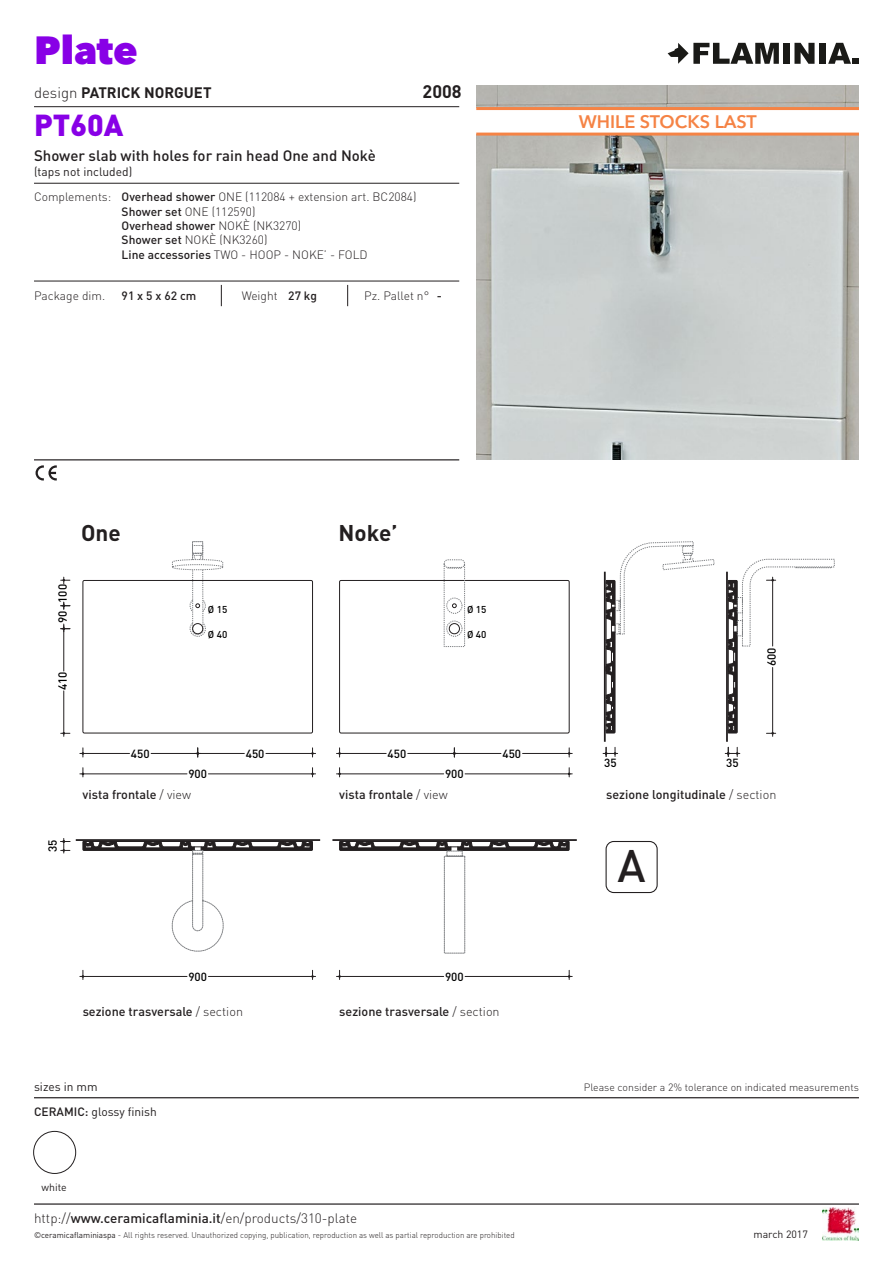
<style>
.page{position:relative;width:893px;height:1263px;background:#fff}
.page>*{position:absolute;margin:0;border:0;box-sizing:border-box;transform-origin:0 0}
.t1{font:500 45px "DIN";color:#231f20}
.t2{font:800 39px "Avenir Next LT Pro";color:#8800e6}
.t3{font:900 30px "DIN";color:#8800e6}
.t4{font:700 22.5px "DIN";color:#231f20}
.t5{font:600 18px "Avenir Next LT Pro";color:#f58345}
.t6{font:700 18px "DIN";color:#231f20}
.t7{font:500 15px "DIN";color:#231f20}
.t8{font:700 15px "DIN";color:#231f20}
.t9{font:300 13.5px "DIN";color:#231f20}
.t10{font:500 12.6px "DIN";color:#231f20}
.t11{font:300 12px/14.4px "DIN";color:#231f20}
.t12{font:12px "DIN";color:#231f20}
.t13{font:500 12px "DIN";color:#231f20}
.t14{font:500 11.7px "DIN";color:#000}
.t15{font:300 10.5px "DIN";color:#231f20}
.t16{font:10.5px "DIN";color:#231f20}
.t17{font:500 9.9px "DIN";color:#000}
.t18{font:300 8.25px "DIN";color:#231f20}
.s1{font-weight:300}
.s2{font-weight:400}
.s3{font-weight:500}
</style>
<div class="page">
<hr style="left:34px;top:1203px;width:825px;height:2px;background:#231f20">
<img style="left:822px;top:1208px;width:37px;height:32px">
<svg style="left:668px;top:43px;width:111px;height:21px"></svg>
<div style="left:783px;top:43px;width:7px;height:21px;background:#1a1a17"></div>
<svg style="left:794px;top:43px;width:20px;height:21px"></svg>
<div style="left:819px;top:43px;width:7px;height:21px;background:#1a1a17"></div>
<svg style="left:828px;top:43px;width:31px;height:21px"></svg>
<hr style="left:34px;top:459px;width:425px;height:1px;background:#231f20">
<hr style="left:34px;top:106px;width:425px;height:1px;background:#231f20">
<hr style="left:34px;top:183px;width:425px;height:1px;background:#231f20">
<svg style="left:36px;top:465px;width:21px;height:15px"></svg>
<hr style="left:76px;top:839px;width:244px;height:2px;background:#231f20">
<hr style="left:726px;top:572px;width:2px;height:170px;background:#231f20">
<svg style="left:83px;top:580px;width:655px;height:271px"></svg>
<svg style="left:606px;top:634px;width:10px;height:99px"></svg>
<svg style="left:83px;top:841px;width:229px;height:111px"></svg>
<svg style="left:172px;top:541px;width:542px;height:93px"></svg>
<svg style="left:340px;top:841px;width:229px;height:112px"></svg>
<hr style="left:64px;top:626px;width:1px;height:45px;background:#231f20">
<hr style="left:64px;top:691px;width:1px;height:45px;background:#231f20">
<svg style="left:61px;top:732px;width:9px;height:2px"></svg>
<svg style="left:61px;top:624px;width:9px;height:8px"></svg>
<svg style="left:61px;top:838px;width:9px;height:15px"></svg>
<svg style="left:603px;top:747px;width:15px;height:9px"></svg>
<svg style="left:725px;top:747px;width:15px;height:9px"></svg>
<svg style="left:61px;top:602px;width:9px;height:7px"></svg>
<svg style="left:61px;top:577px;width:9px;height:7px"></svg>
<hr style="left:80px;top:774px;width:107px;height:1px;background:#231f20">
<hr style="left:208px;top:774px;width:108px;height:1px;background:#231f20">
<svg style="left:82px;top:768px;width:2px;height:9px"></svg>
<svg style="left:311px;top:768px;width:3px;height:9px"></svg>
<hr style="left:80px;top:976px;width:107px;height:1px;background:#231f20">
<hr style="left:208px;top:976px;width:108px;height:1px;background:#231f20">
<svg style="left:82px;top:970px;width:2px;height:9px"></svg>
<svg style="left:311px;top:970px;width:3px;height:9px"></svg>
<hr style="left:80px;top:753px;width:50px;height:1px;background:#231f20">
<hr style="left:151px;top:753px;width:50px;height:1px;background:#231f20">
<svg style="left:82px;top:748px;width:2px;height:9px"></svg>
<hr style="left:266px;top:753px;width:50px;height:1px;background:#231f20">
<hr style="left:195px;top:753px;width:49px;height:1px;background:#231f20">
<svg style="left:311px;top:748px;width:3px;height:9px"></svg>
<svg style="left:196px;top:748px;width:3px;height:9px"></svg>
<hr style="left:336px;top:774px;width:108px;height:1px;background:#231f20">
<hr style="left:465px;top:774px;width:107px;height:1px;background:#231f20">
<svg style="left:338px;top:768px;width:3px;height:9px"></svg>
<svg style="left:568px;top:768px;width:2px;height:9px"></svg>
<hr style="left:336px;top:976px;width:108px;height:1px;background:#231f20">
<hr style="left:465px;top:976px;width:107px;height:1px;background:#231f20">
<svg style="left:338px;top:970px;width:3px;height:9px"></svg>
<svg style="left:568px;top:970px;width:2px;height:9px"></svg>
<hr style="left:772px;top:667px;width:1px;height:69px;background:#231f20">
<hr style="left:336px;top:753px;width:50px;height:1px;background:#231f20">
<hr style="left:408px;top:753px;width:49px;height:1px;background:#231f20">
<svg style="left:338px;top:748px;width:3px;height:9px"></svg>
<hr style="left:523px;top:753px;width:49px;height:1px;background:#231f20">
<hr style="left:451px;top:753px;width:50px;height:1px;background:#231f20">
<svg style="left:568px;top:748px;width:2px;height:9px"></svg>
<svg style="left:453px;top:748px;width:3px;height:9px"></svg>
<div style="left:606px;top:841px;width:52px;height:52px;border:1px solid #231f20;border-radius:8px"></div>
<svg style="left:728px;top:559px;width:107px;height:175px"></svg>
<svg style="left:82px;top:569px;width:231px;height:165px"></svg>
<svg style="left:338px;top:559px;width:232px;height:175px"></svg>
<hr style="left:34px;top:1097px;width:825px;height:1px;background:#231f20">
<hr style="left:34px;top:281px;width:425px;height:1px;background:#231f20">
<svg style="left:221px;top:285px;width:1px;height:21px"></svg>
<svg style="left:347px;top:285px;width:1px;height:21px"></svg>
<img style="left:476px;top:85px;width:383px;height:374px">
<div style="left:33px;top:1131px;width:43px;height:43px;border:1px solid #231f20;border-radius:50%"></div>
<div style="left:476px;top:109px;width:383px;height:25px;background:#fff"></div>
<hr style="left:476px;top:107px;width:383px;height:3px;background:#f58345">
<hr style="left:476px;top:133px;width:383px;height:3px;background:#f58345">
<h2 class="t2" style="left:34px;top:26px;width:105px">Plate</h2>
<p class="t8" style="left:34px;top:82px;width:179px"><span class="s1">design</span> PATRICK NORGUET</p>
<h3 class="t6" style="left:423px;top:79px;width:41px">2008</h3>
<h3 class="t3" style="left:34px;top:105px;width:91px">PT60A</h3>
<p class="t7" style="left:34px;top:146px;width:343px">Shower slab with holes for rain head One and Nokè</p>
<p class="t11" style="left:122px;top:158px;width:296px;line-height:25.7px;text-indent:-88px"><span class="s2">(taps not included)<br></span><span class="s3">Overhead shower</span> ONE (112084 + extension art. BC2084)</p>
<p class="t11" style="left:122px;top:204px;width:248px"><span class="s3">Shower set</span> ONE (112590)<br><span class="s3">Overhead shower</span> NOKÈ (NK3270)<br><span class="s3">Shower set</span> NOKÈ (NK3260)<br><span class="s3">Line accessories</span> TWO - HOOP - NOKE’ - FOLD</p>
<p class="t11" style="left:34px;top:189px;width:79px">Complements:</p>
<p class="t11" style="left:34px;top:288px;width:73px">Package dim.</p>
<p class="t13" style="left:122px;top:288px;width:76px">91 x 5 x 62 cm</p>
<p class="t11" style="left:242px;top:288px;width:77px">Weight <span class="s3">27 kg</span></p>
<p class="t11" style="left:364px;top:288px;width:79px">Pz. Pallet n° <span class="s3">-</span></p>
<h3 class="t5" style="left:579px;top:111px;width:180px">WHILE STOCKS LAST</h3>
<h3 class="t4" style="left:81px;top:518px;width:41px">One</h3>
<h3 class="t4" style="left:338px;top:518px;width:61px">Noke’</h3>
<p class="t14" style="left:55px;top:603px;width:20px;rotate:-90deg">100</p>
<p class="t14" style="left:55px;top:623px;width:14px;rotate:-90deg">90</p>
<p class="t14" style="left:55px;top:690px;width:20px;rotate:-90deg">410</p>
<p class="t17" style="left:208px;top:603px;width:21px">Ø 15</p>
<p class="t17" style="left:208px;top:628px;width:21px">Ø 40</p>
<p class="t17" style="left:467px;top:603px;width:21px">Ø 15</p>
<p class="t17" style="left:467px;top:628px;width:21px">Ø 40</p>
<p class="t14" style="left:131px;top:746px;width:20px">450</p>
<p class="t14" style="left:246px;top:746px;width:20px">450</p>
<p class="t14" style="left:188px;top:766px;width:20px">900</p>
<p class="t14" style="left:388px;top:746px;width:20px">450</p>
<p class="t14" style="left:502px;top:746px;width:20px">450</p>
<p class="t14" style="left:445px;top:766px;width:20px">900</p>
<p class="t14" style="left:764px;top:666px;width:20px;rotate:-90deg">600</p>
<p class="t14" style="left:604px;top:755px;width:14px">35</p>
<p class="t14" style="left:726px;top:755px;width:14px">35</p>
<p class="t14" style="left:45px;top:852px;width:14px;rotate:-90deg">35</p>
<p class="t10" style="left:83px;top:786px;width:110px">vista frontale <span class="s1">/ view</span></p>
<p class="t10" style="left:606px;top:786px;width:172px">sezione longitudinale <span class="s1">/ section</span></p>
<p class="t10" style="left:339px;top:786px;width:110px">vista frontale <span class="s1">/ view</span></p>
<h1 class="t1" style="left:618px;top:837px;width:30px">A</h1>
<p class="t14" style="left:188px;top:969px;width:20px">900</p>
<p class="t10" style="left:83px;top:1003px;width:162px">sezione trasversale <span class="s1">/ section</span></p>
<p class="t14" style="left:445px;top:969px;width:20px">900</p>
<p class="t10" style="left:339px;top:1003px;width:162px">sezione trasversale <span class="s1">/ section</span></p>
<p class="t12" style="left:34px;top:1079px;width:65px">sizes in mm</p>
<p class="t15" style="left:584px;top:1080px;width:277px">Please consider a 2% tolerance on indicated measurements</p>
<p class="t12" style="left:34px;top:1104px;width:124px"><span class="s3">CERAMIC:</span> glossy finish</p>
<p class="t16" style="left:42px;top:1180px;width:27px">white</p>
<p class="t9" style="left:34px;top:1210px;width:325px">http://<span class="s3">www.ceramicaflaminia.it</span>/en/products/310-plate</p>
<p class="t18" style="left:34px;top:1230px;width:482px"><span class="s2">©ceramicaflaminiaspa</span> - All rights reserved. Unauthorized copying, publication, reproduction as well as partial reproduction are prohibited</p>
<p class="t16" style="left:753px;top:1228px;width:56px">march 2017</p>
</div>
